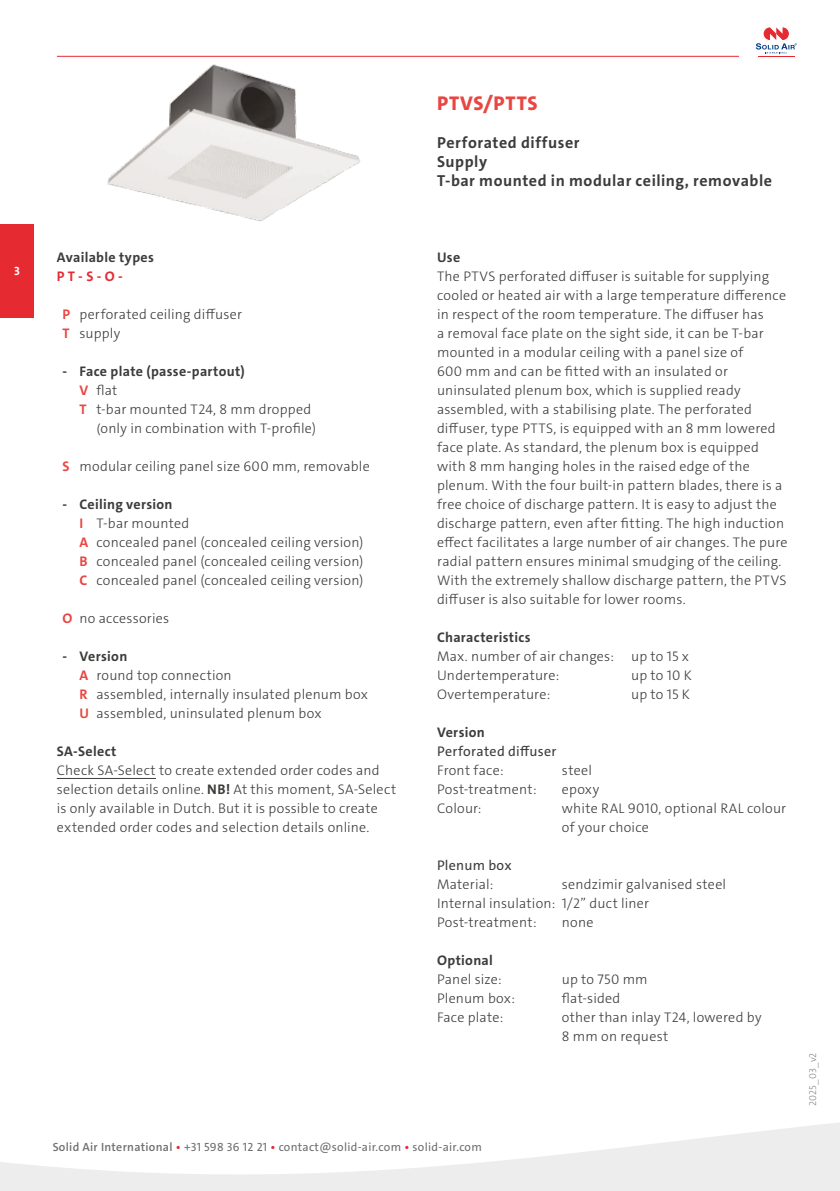
<style>
.page{position:relative;width:840px;height:1191px;background:#fff}
.page>*{position:absolute;margin:0;border:0;box-sizing:border-box;transform-origin:0 0}
.t1{font:800 20px "The Sans C4 s";letter-spacing:.045em;color:#e94641}
.t2{font:700 16px/19px "The Sans C4 s";letter-spacing:.035em;color:#3c3c3b}
.t3{font:300 14px/19px "The Sans C4 s";letter-spacing:.015em;color:#3c3c3b}
.t4{font:700 14px "The Sans C4 s";letter-spacing:.02em;color:#3c3c3b}
.t5{font:14px "The Sans C4 s";letter-spacing:.02em;color:#3c3c3b}
.t6{font:700 14px "The Sans C4 s";color:#e62a32}
.t7{font:12px "The Sans C4 s";letter-spacing:.025em;color:#706f6f}
.t8{font:700 12px "The Sans C4 s";color:#fff}
.t9{font:300 10px "The Sans C4 s";color:#878787}
.s1{font-weight:700;color:#e94641}
.s2{font-weight:700}
.s3{font-weight:600}
.s4{font-weight:600;color:#e62a32}
</style>
<div class="page">
<div style="left:0;top:224px;width:34px;height:93px;background:#e62a32"></div>
<hr style="left:57px;top:56px;width:681px;height:1px;background:#e62a32">
<hr style="left:757px;top:56px;width:37px;height:1px;background:#e62a32">
<svg style="left:755px;top:27px;width:41px;height:27px"></svg>
<svg style="left:0;top:1123px;width:839px;height:68px"></svg>
<hr style="left:57px;top:778px;width:99px;height:1px;background:#3c3c3b">
<img style="left:107px;top:64px;width:253px;height:157px">
<p class="t8" style="left:14px;top:263px;width:7px">3</p>
<h1 class="t1" style="left:437px;top:90px;width:102px">PTVS/PTTS</h1>
<p class="t2" style="left:437px;top:133px;width:336px">Perforated diffuser<br>Supply<br>T-bar mounted in modular ceiling, removable</p>
<p class="t4" style="left:57px;top:248px;width:99px">Available types</p>
<p class="t6" style="left:57px;top:267px;width:67px">P T - S - O -</p>
<p class="t3" style="left:62px;top:305px;width:181px"><span class="s1">P</span> perforated ceiling diffuser<br><span class="s1">T</span> supply</p>
<p class="t4" style="left:62px;top:362px;width:184px">- Face plate (passe-partout)</p>
<p class="t3" style="left:79px;top:381px;width:39px"><span class="s1">V</span> flat</p>
<p class="t3" style="left:79px;top:400px;width:233px"><span class="s1">T</span> t-bar mounted T24, 8 mm dropped</p>
<p class="t3" style="left:96px;top:419px;width:221px">(only in combination with T-profile)</p>
<p class="t3" style="left:62px;top:457px;width:308px"><span class="s1">S</span> modular ceiling panel size 600 mm, removable</p>
<p class="t3" style="left:79px;top:495px;width:285px;text-indent:-17px"><span class="s2">- Ceiling version<br></span><span class="s1">I</span> T-bar mounted<br><span class="s1">A</span> concealed panel (concealed ceiling version)<br><span class="s1">B</span> concealed panel (concealed ceiling version)<br><span class="s1">C</span> concealed panel (concealed ceiling version)</p>
<p class="t3" style="left:62px;top:609px;width:108px"><span class="s1">O</span> no accessories</p>
<p class="t3" style="left:79px;top:647px;width:290px;text-indent:-17px"><span class="s2">- Version<br></span><span class="s1">A</span> round top connection<br><span class="s1">R</span> assembled, internally insulated plenum box<br><span class="s1">U</span> assembled, uninsulated plenum box</p>
<p class="t4" style="left:57px;top:742px;width:61px">SA-Select</p>
<p class="t3" style="left:57px;top:761px;width:341px">Check SA-Select to create extended order codes and selection details online. <span class="s2">NB!</span> At this moment, SA-Select is only available in Dutch. But it is possible to create extended order codes and selection details online.</p>
<p class="t4" style="left:437px;top:248px;width:25px">Use</p>
<p class="t3" style="left:437px;top:267px;width:352px">The PTVS perforated diffuser is suitable for supplying cooled or heated air with a large temperature difference in respect of the room temperature. The diffuser has<br>a removal face plate on the sight side, it can be T-bar mounted in a modular ceiling with a panel size of<br>600 mm and can be fitted with an insulated or uninsulated plenum box, which is supplied ready assembled, with a stabilising plate. The perforated diffuser, type PTTS, is equipped with an 8 mm lowered face plate. As standard, the plenum box is equipped with 8 mm hanging holes in the raised edge of the plenum. With the four built-in pattern blades, there is a free choice of discharge pattern. It is easy to adjust the discharge pattern, even after fitting. The high induction effect facilitates a large number of air changes. The pure radial pattern ensures minimal smudging of the ceiling.<br>With the extremely shallow discharge pattern, the PTVS diffuser is also suitable for lower rooms.</p>
<p class="t4" style="left:437px;top:628px;width:95px">Characteristics</p>
<p class="t3" style="left:437px;top:647px;width:253px">Max. number of air changes: up to 15 x<br>Undertemperature:</p>
<p class="t3" style="left:631px;top:666px;width:62px">up to 10 K</p>
<p class="t3" style="left:437px;top:685px;width:115px">Overtemperature:</p>
<p class="t3" style="left:631px;top:685px;width:60px">up to 15 K</p>
<p class="t4" style="left:437px;top:723px;width:49px">Version</p>
<p class="t5" style="left:437px;top:742px;width:121px">Perforated diffuser</p>
<p class="t3" style="left:437px;top:761px;width:68px">Front face:</p>
<p class="t3" style="left:561px;top:761px;width:32px">steel</p>
<p class="t3" style="left:437px;top:780px;width:101px">Post-treatment:</p>
<p class="t3" style="left:561px;top:780px;width:39px">epoxy</p>
<p class="t3" style="left:437px;top:799px;width:46px">Colour:</p>
<p class="t3" style="left:561px;top:799px;width:226px">white RAL 9010, optional RAL colour of your choice</p>
<p class="t5" style="left:437px;top:856px;width:76px">Plenum box</p>
<p class="t3" style="left:437px;top:875px;width:58px">Material:</p>
<p class="t3" style="left:437px;top:875px;width:290px;text-indent:125px">sendzimir galvanised steel<br>Internal insulation: 1/2” duct liner<br>Post-treatment:</p>
<p class="t3" style="left:561px;top:913px;width:33px">none</p>
<p class="t4" style="left:437px;top:951px;width:57px">Optional</p>
<p class="t3" style="left:437px;top:970px;width:66px">Panel size:</p>
<p class="t3" style="left:561px;top:970px;width:87px">up to 750 mm</p>
<p class="t3" style="left:437px;top:989px;width:80px">Plenum box:</p>
<p class="t3" style="left:561px;top:989px;width:60px">flat-sided</p>
<p class="t3" style="left:437px;top:1008px;width:68px">Face plate:</p>
<p class="t3" style="left:561px;top:1008px;width:201px">other than inlay T24, lowered by<br>8 mm on request</p>
<p class="t7" style="left:53px;top:1139px;width:430px"><span class="s3">Solid Air International</span> <span class="s4">•</span> +31 598 36 12 21 <span class="s4">•</span> contact@solid-air.com <span class="s4">•</span> solid-air.com</p>
<p class="t9" style="left:805px;top:1106px;width:55px;rotate:-90deg">2025_03_v2</p>
</div>
